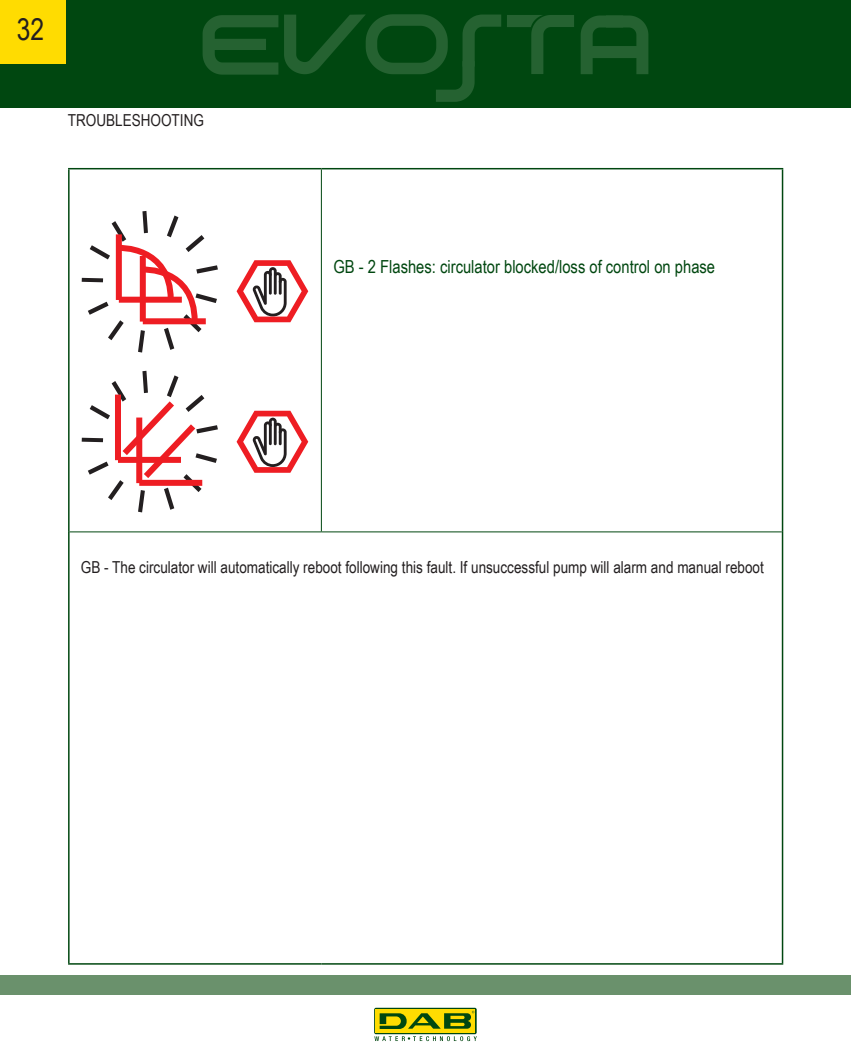
<style>
.page{position:relative;width:851px;height:1063px;background:#fff}
.page>*{position:absolute;margin:0;border:0;box-sizing:border-box;transform-origin:0 0}
.t1{font:30px "Arial Narrow";color:#231f20}
.t2{font:18px "Arial Narrow";color:#004710}
.t3{font:16.5px "Arial Narrow";color:#231f20}
</style>
<div class="page">
<div style="left:0;top:0;width:850px;height:108px;background:#004710"></div>
<hr style="left:850px;top:0;width:1px;height:108px;background:#004710">
<div style="left:0;top:976px;width:850px;height:19px;background:#6a916c"></div>
<svg style="left:202px;top:15px;width:76px;height:60px"></svg>
<svg style="left:284px;top:14px;width:217px;height:88px"></svg>
<svg style="left:507px;top:15px;width:67px;height:59px"></svg>
<svg style="left:580px;top:15px;width:68px;height:59px"></svg>
<div style="left:374px;top:1008px;width:102px;height:26px;background:#004710;border-radius:2px"></div>
<div style="left:375px;top:1009px;width:100px;height:24px;background:#ffdc01"></div>
<svg style="left:374px;top:1036px;width:103px;height:5px"></svg>
<svg style="left:379px;top:1011px;width:95px;height:18px"></svg>
<hr style="left:781px;top:532px;width:2px;height:431px;background:#004710">
<hr style="left:68px;top:168px;width:253px;height:1px;background:#004710">
<hr style="left:68px;top:169px;width:2px;height:363px;background:#004710">
<hr style="left:321px;top:168px;width:462px;height:1px;background:#004710">
<hr style="left:781px;top:169px;width:2px;height:363px;background:#004710">
<hr style="left:68px;top:532px;width:2px;height:431px;background:#004710">
<hr style="left:68px;top:963px;width:253px;height:2px;background:#004710">
<hr style="left:321px;top:963px;width:462px;height:2px;background:#004710">
<hr style="left:321px;top:169px;width:1px;height:363px;background:#004710">
<hr style="left:70px;top:531px;width:251px;height:1px;background:#004710">
<hr style="left:321px;top:531px;width:460px;height:1px;background:#004710">
<svg style="left:236px;top:260px;width:72px;height:62px"></svg>
<div style="left:82px;top:278px;width:21px;height:4px;border:2px solid #231f20"></div>
<svg style="left:83px;top:211px;width:135px;height:142px"></svg>
<svg style="left:236px;top:411px;width:72px;height:62px"></svg>
<div style="left:82px;top:438px;width:21px;height:4px;border:2px solid #231f20"></div>
<svg style="left:83px;top:370px;width:135px;height:143px"></svg>
<div style="left:0;top:0;width:66px;height:63px;background:#ffdc01"></div>
<h1 class="t1" style="left:17px;top:8px;width:29px">32</h1>
<p class="t3" style="left:68px;top:108px;width:138px">TROUBLESHOOTING</p>
<p class="t2" style="left:333px;top:254px;width:383px">GB - 2 Flashes: circulator blocked/loss of control on phase</p>
<p class="t3" style="left:81px;top:555px;width:684px">GB - The circulator will automatically reboot following this fault. If unsuccessful pump will alarm and manual reboot</p>
</div>
